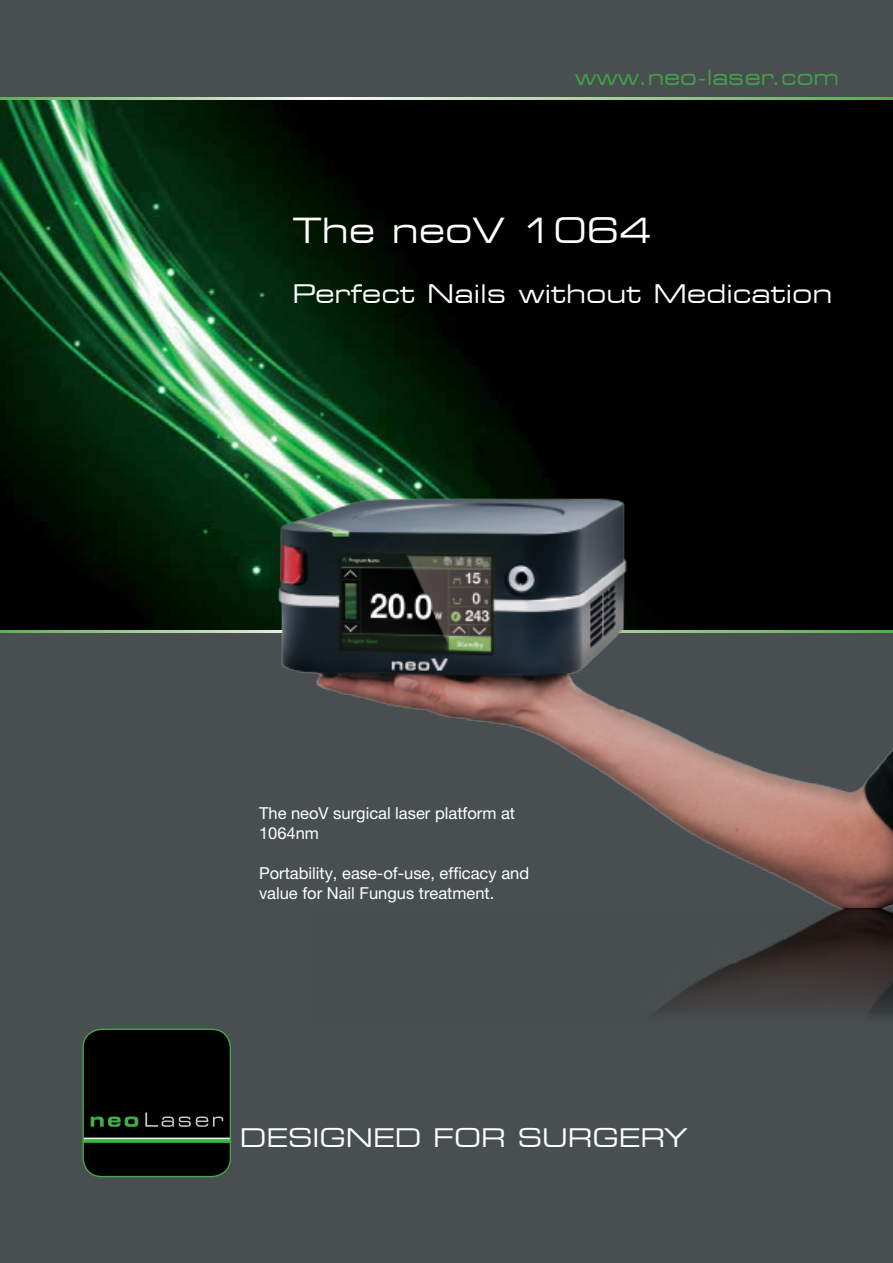
<style>
.page{position:relative;width:893px;height:1263px;background:#494f50}
.page>*{position:absolute;margin:0;border:0;box-sizing:border-box;transform-origin:0 0}
.t1{font:expanded 34.5px "Square 721 BT";color:#fff}
.t2{font:expanded 25.5px "Square 721 BT";color:#fff}
.t3{font:expanded 21px "Square 721 BT";color:#41a447}
.t4{font:16.5px/19.8px "Helvetica Neue LT Pro";color:#fff}
</style>
<div class="page">
<img style="left:0;top:99px;width:893px;height:532px">
<svg style="left:0;top:631px;width:277px;height:1px"></svg>
<svg style="left:0;top:98px;width:893px;height:1px"></svg>
<div style="left:83px;top:1029px;width:147px;height:147px;background:#000;border-radius:19px"></div>
<div style="left:82px;top:1029px;width:149px;height:148px;border:1px solid #41ad49;border-radius:19px"></div>
<svg style="left:83px;top:1137px;width:147px;height:6px"></svg>
<hr style="left:84px;top:1138px;width:146px;height:1px;background:#fff">
<svg style="left:145px;top:1112px;width:78px;height:15px"></svg>
<svg style="left:91px;top:1116px;width:47px;height:11px"></svg>
<div style="left:277px;top:497px;width:616px;height:426px;background:#000;opacity:.2"></div>
<img style="left:311px;top:908px;width:582px;height:108px">
<p class="t3" style="left:575px;top:65px;width:265px">www.neo-laser.com</p>
<h1 class="t1" style="left:292px;top:210px;width:85px">The</h1>
<h1 class="t1" style="left:392px;top:210px;width:114px">neoV</h1>
<h1 class="t1" style="left:521px;top:210px;width:132px">1064</h1>
<h2 class="t2" style="left:292px;top:279px;width:124px">Perfect</h2>
<h2 class="t2" style="left:427px;top:279px;width:81px">Nails</h2>
<h2 class="t2" style="left:519px;top:279px;width:124px">without</h2>
<h2 class="t2" style="left:653px;top:279px;width:181px">Medication</h2>
<p class="t4" style="left:259px;top:803px;width:258px">The neoV surgical laser platform at<br>1064nm</p>
<p class="t4" style="left:259px;top:863px;width:272px">Portability, ease-of-use, efficacy and value for Nail Fungus treatment.</p>
<h2 class="t2" style="left:240px;top:1122px;width:183px">DESIGNED</h2>
<h2 class="t2" style="left:433px;top:1122px;width:74px">FOR</h2>
<h2 class="t2" style="left:518px;top:1122px;width:171px">SURGERY</h2>
</div>
